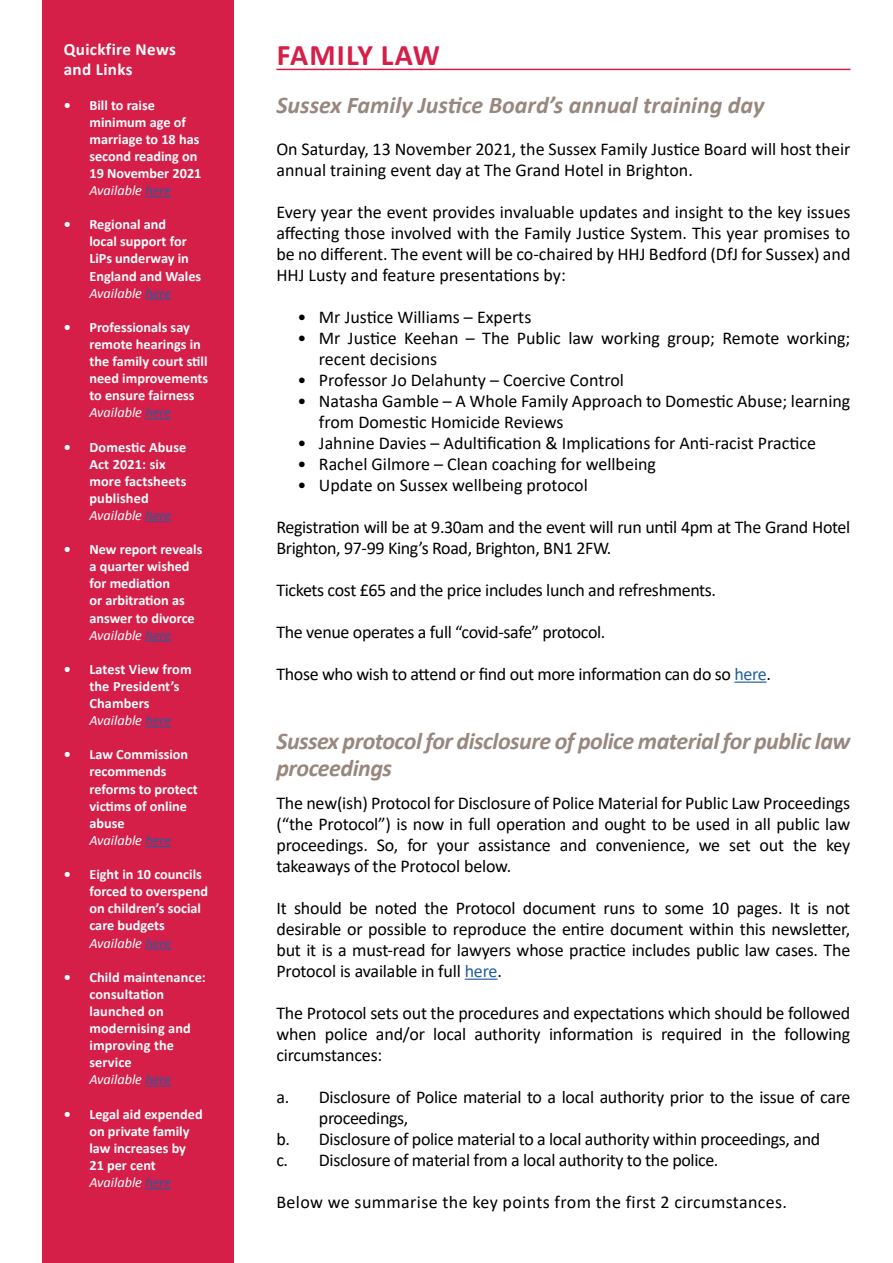
<style>
.page{position:relative;width:893px;height:1263px;background:#fff}
.page>*{position:absolute;margin:0;border:0;box-sizing:border-box;transform-origin:0 0}
.t1{font:700 30px "Calibri";letter-spacing:.04em;color:#d51e48}
.t2{font:italic 700 24px/27px "Calibri";letter-spacing:-.02em;color:#98877f}
.t3{font:italic 700 24px "Calibri";color:#98877f}
.t4{font:18px/21px "Calibri";letter-spacing:-.01em;color:#000}
.t5{font:18px "Calibri";letter-spacing:.02em;color:#000}
.t6{font:700 17.1px/20px "Calibri";letter-spacing:.02em;color:#fff}
.t7{font:700 14.25px/17.1px "Calibri";color:#fff}
.s1{font-weight:400;font-style:italic}
.s2{font-weight:400;font-style:italic;color:#215e9e}
.s3{color:#215e9e}
</style>
<div class="page">
<div style="left:43px;top:0;width:191px;height:1263px;background:#d51e48"></div>
<hr style="left:734px;top:681px;width:32px;height:2px;background:#215e9e">
<hr style="left:465px;top:978px;width:32px;height:2px;background:#215e9e">
<svg style="left:145px;top:196px;width:26px;height:1px"></svg>
<svg style="left:145px;top:299px;width:26px;height:1px"></svg>
<svg style="left:145px;top:418px;width:26px;height:1px"></svg>
<svg style="left:145px;top:521px;width:26px;height:1px"></svg>
<svg style="left:145px;top:641px;width:26px;height:1px"></svg>
<svg style="left:145px;top:726px;width:26px;height:1px"></svg>
<svg style="left:145px;top:846px;width:26px;height:1px"></svg>
<svg style="left:145px;top:949px;width:26px;height:1px"></svg>
<svg style="left:145px;top:1085px;width:26px;height:1px"></svg>
<svg style="left:145px;top:1188px;width:26px;height:1px"></svg>
<hr style="left:276px;top:69px;width:574px;height:1px;background:#d51e48">
<p class="t6" style="left:64px;top:39px;width:114px">Quickfire News and Links</p>
<p class="t7" style="left:89px;top:96px;width:114px;text-indent:-26px">• Bill to raise minimum age of marriage to 18 has second reading on<br>19 November 2021<br><span class="s1">Available</span> <span class="s2">here</span></p>
<p class="t7" style="left:89px;top:215px;width:113px;text-indent:-26px">• Regional and<br>local support for<br>LiPs underway in<br>England and Wales<br><span class="s1">Available</span> <span class="s2">here</span></p>
<p class="t7" style="left:89px;top:318px;width:120px;text-indent:-26px">• Professionals say remote hearings in the family court still need improvements to ensure fairness<br><span class="s1">Available</span> <span class="s2">here</span></p>
<p class="t7" style="left:89px;top:438px;width:98px;text-indent:-26px">• Domestic Abuse<br>Act 2021: six more factsheets published<br><span class="s1">Available</span> <span class="s2">here</span></p>
<p class="t7" style="left:89px;top:540px;width:114px;text-indent:-26px">• New report reveals a quarter wished for mediation<br>or arbitration as answer to divorce<br><span class="s1">Available</span> <span class="s2">here</span></p>
<p class="t7" style="left:89px;top:660px;width:104px;text-indent:-26px">• Latest View from the President’s<br>Chambers<br><span class="s1">Available</span> <span class="s2">here</span></p>
<p class="t7" style="left:89px;top:746px;width:110px;text-indent:-26px">• Law Commission recommends reforms to protect victims of online abuse<br><span class="s1">Available</span> <span class="s2">here</span></p>
<p class="t7" style="left:89px;top:865px;width:120px;text-indent:-26px">• Eight in 10 councils forced to overspend on children’s social care budgets<br><span class="s1">Available</span> <span class="s2">here</span></p>
<p class="t7" style="left:89px;top:968px;width:118px;text-indent:-26px">• Child maintenance: consultation launched on modernising and improving the service<br><span class="s1">Available</span> <span class="s2">here</span></p>
<p class="t7" style="left:89px;top:1105px;width:115px;text-indent:-26px">• Legal aid expended on private family law increases by<br>21 per cent<br><span class="s1">Available</span> <span class="s2">here</span></p>
<h1 class="t1" style="left:277px;top:34px;width:165px">FAMILY LAW</h1>
<h2 class="t3" style="left:276px;top:90px;width:490px">Sussex Family Justice Board’s annual training day</h2>
<p class="t4" style="left:276px;top:138px;width:576px">On Saturday, 13 November 2021, the Sussex Family Justice Board will host their annual training event day at The Grand Hotel in Brighton.</p>
<p class="t4" style="left:276px;top:201px;width:576px;text-align:justify">Every year the event provides invaluable updates and insight to the key issues affecting those involved with the Family Justice System. This year promises to be no different. The event will be co-chaired by HHJ Bedford (DfJ for Sussex) and HHJ Lusty and feature presentations by:</p>
<p class="t4" style="left:298px;top:306px;width:235px">• Mr Justice Williams – Experts</p>
<p class="t4" style="left:319px;top:327px;width:533px;text-indent:-21px">• Mr Justice Keehan – The Public law working group; Remote working; recent decisions</p>
<p class="t4" style="left:298px;top:369px;width:328px">• Professor Jo Delahunty – Coercive Control</p>
<p class="t4" style="left:319px;top:390px;width:533px;text-indent:-21px">• Natasha Gamble – A Whole Family Approach to Domestic Abuse; learning from Domestic Homicide Reviews</p>
<p class="t4" style="left:298px;top:432px;width:520px">• Jahnine Davies – Adultification &amp; Implications for Anti-racist Practice</p>
<p class="t4" style="left:298px;top:453px;width:360px">• Rachel Gilmore – Clean coaching for wellbeing</p>
<p class="t4" style="left:298px;top:474px;width:292px">• Update on Sussex wellbeing protocol</p>
<p class="t4" style="left:276px;top:516px;width:575px">Registration will be at 9.30am and the event will run until 4pm at The Grand Hotel<br>Brighton, 97-99 King’s Road, Brighton, BN1 2FW.</p>
<p class="t4" style="left:276px;top:579px;width:441px">Tickets cost £65 and the price includes lunch and refreshments.</p>
<p class="t4" style="left:276px;top:621px;width:331px">The venue operates a full “covid-safe” protocol.</p>
<p class="t4" style="left:276px;top:663px;width:496px">Those who wish to attend or find out more information can do so <span class="s3">here</span>.</p>
<h2 class="t2" style="left:276px;top:726px;width:576px">Sussex protocol for disclosure of police material for public law proceedings</h2>
<p class="t4" style="left:276px;top:792px;width:575px;text-align:justify">The new(ish) Protocol for Disclosure of Police Material for Public Law Proceedings (“the Protocol”) is now in full operation and ought to be used in all public law proceedings. So, for your assistance and convenience, we set out the key takeaways of the Protocol below.</p>
<p class="t4" style="left:276px;top:897px;width:575px;text-align:justify">It should be noted the Protocol document runs to some 10 pages. It is not desirable or possible to reproduce the entire document within this newsletter, but it is a must-read for lawyers whose practice includes public law cases. The Protocol is available in full <span class="s3">here</span>.</p>
<p class="t4" style="left:276px;top:1002px;width:575px;text-align:justify">The Protocol sets out the procedures and expectations which should be followed when police and/or local authority information is required in the following circumstances:</p>
<p class="t4" style="left:276px;top:1086px;width:575px">a. Disclosure of Police material to a local authority prior to the issue of care</p>
<p class="t4" style="left:319px;top:1107px;width:91px">proceedings,</p>
<p class="t4" style="left:276px;top:1128px;width:545px">b. Disclosure of police material to a local authority within proceedings, and</p>
<p class="t4" style="left:276px;top:1149px;width:444px">c. Disclosure of material from a local authority to the police.</p>
<p class="t5" style="left:276px;top:1190px;width:512px">Below we summarise the key points from the first 2 circumstances.</p>
</div>
